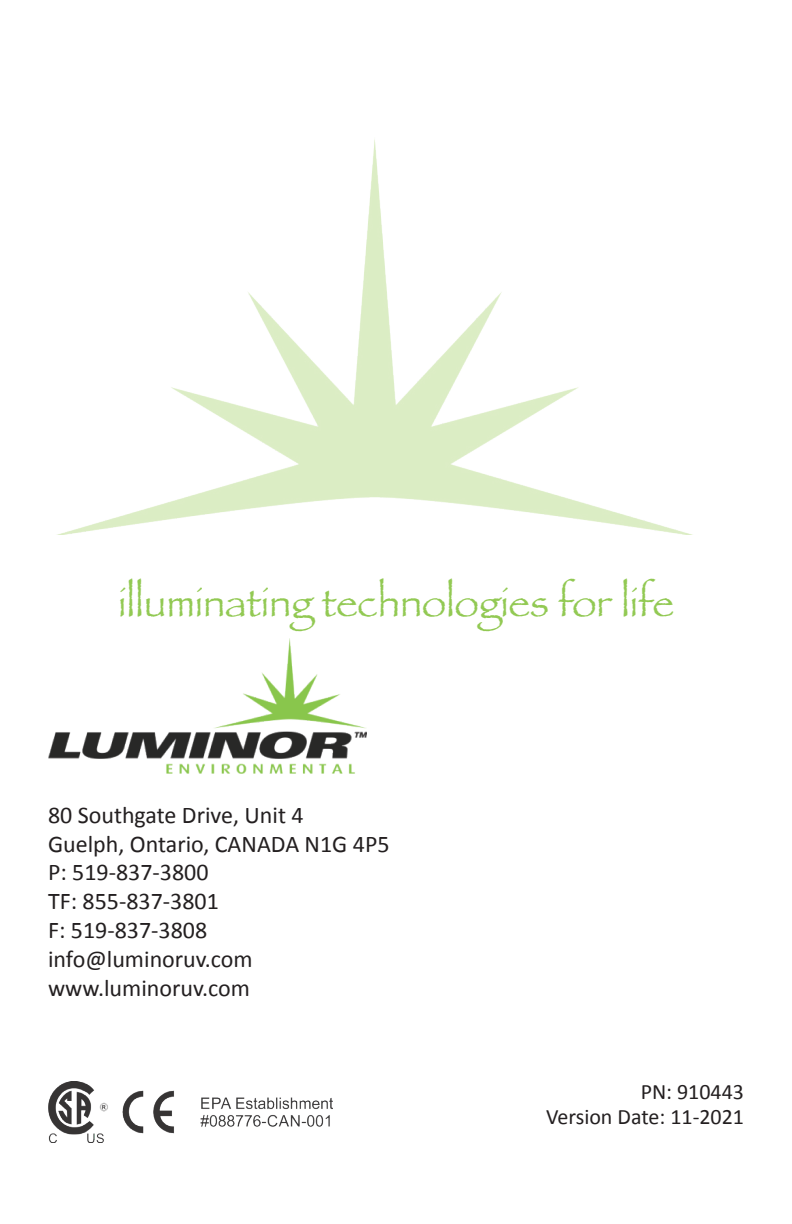
<style>
.page{position:relative;width:792px;height:1224px;background:#fff}
.page>*{position:absolute;margin:0;border:0;box-sizing:border-box;transform-origin:0 0}
.t1{font:40px "Papyrus";color:#92c953}
.t2{font:24px/28.8px "Calibri";color:#231f20}
.t3{font:22px/25.2px "Calibri";color:#231f20;text-align:right}
</style>
<div class="page">
<img style="left:48px;top:639px;width:318px;height:135px">
<img style="left:57px;top:139px;width:636px;height:396px">
<img style="left:48px;top:1082px;width:126px;height:60px">
<img style="left:200px;top:1097px;width:133px;height:30px">
<h1 class="t1" style="left:118px;top:579px;width:557px">illuminating technologies for life</h1>
<p class="t2" style="left:48px;top:800px;width:343px">80 Southgate Drive, Unit 4<br>Guelph, Ontario, CANADA N1G 4P5<br>P: 519-837-3800<br>TF: 855-837-3801<br>F: 519-837-3808 info@luminoruv.com www.luminoruv.com</p>
<p class="t3" style="left:546px;top:1079px;width:199px">PN: 910443<br>Version Date: 11-2021</p>
</div>
